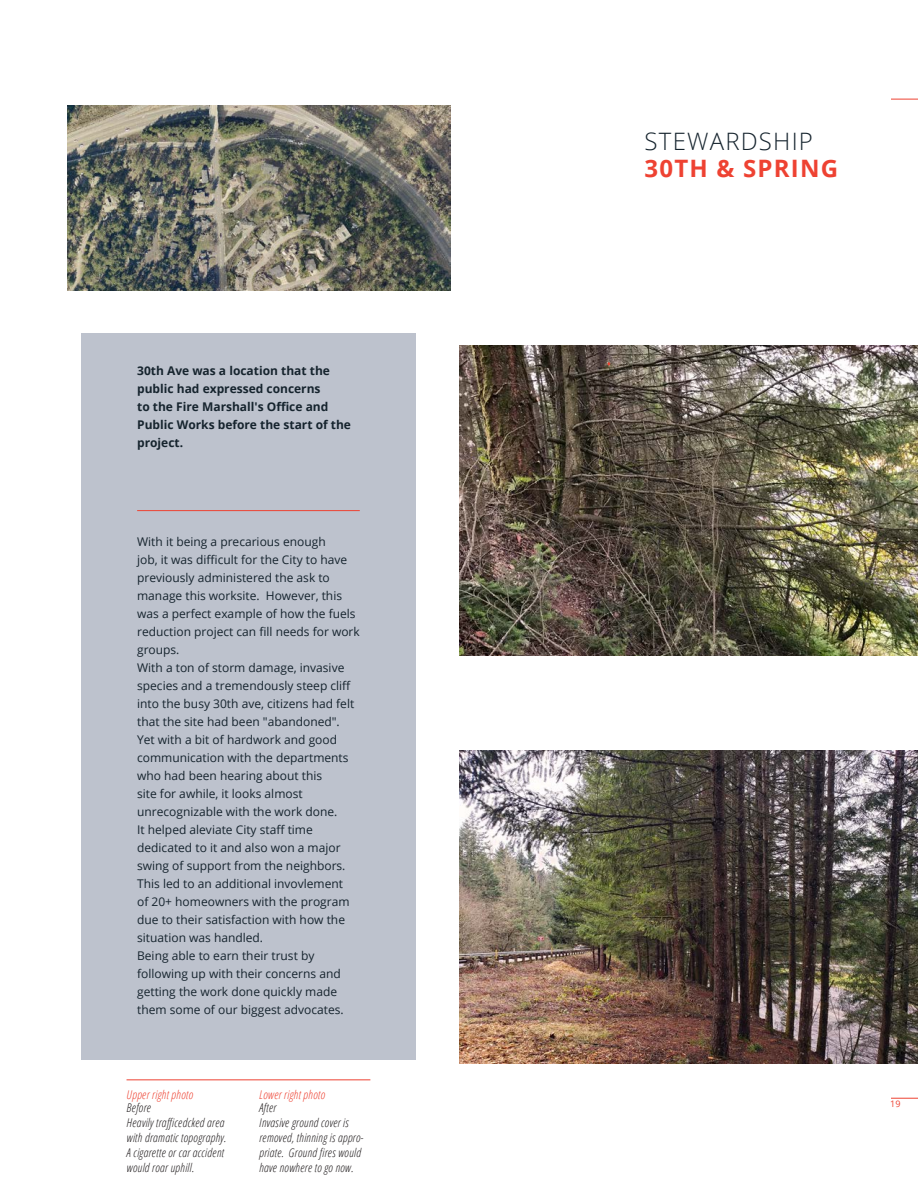
<style>
.page{position:relative;width:918px;height:1188px;background:#fff}
.page>*{position:absolute;margin:0;border:0;box-sizing:border-box;transform-origin:0 0}
.Chapter_Title_-_Alig{font:300 24px "Open Sans";letter-spacing:.05em;color:#16242e}
.Chapter_Title_-_Alig-2{font:700 24px "Open Sans";letter-spacing:.05em;color:#ee4232}
.Body_Text{font:12px/18px "Open Sans";color:#16242e}
.Image_Caption{font:italic 300 condensed 12px/15px "Open Sans";letter-spacing:.02em;color:#231f20}
.Body_Text-2{font:700 12px/18px "Open Sans";color:#16242e}
.Image_Caption-2{font:italic 300 condensed 12px "Open Sans";letter-spacing:.02em;color:#ee4232}
.t1{font:9px "Open Sans";color:#ee4232}
</style>
<div class="page">
<img style="left:68px;top:105px;width:382px;height:186px">
<img style="left:460px;top:346px;width:458px;height:309px">
<img style="left:459px;top:750px;width:459px;height:313px">
<svg style="left:891px;top:99px;width:27px;height:1px"></svg>
<svg style="left:891px;top:1098px;width:27px;height:1px"></svg>
<svg style="left:607px;top:362px;width:3px;height:4px"></svg>
<div style="left:81px;top:333px;width:335px;height:727px;background:#bdc2cd"></div>
<hr style="left:137px;top:510px;width:223px;height:1px;background:#ee4232">
<hr style="left:127px;top:1079px;width:243px;height:1px;background:#ee4232">
<p class="Body_Text-2" style="left:137px;top:361px;width:215px">30th Ave was a location that the public had expressed concerns<br>to the Fire Marshall's Office and<br>Public Works before the start of the project.</p>
<p class="Body_Text" style="left:137px;top:532px;width:224px">With it being a precarious enough<br>job, it was difficult for the City to have previously administered the ask to manage this worksite. However, this was a perfect example of how the fuels reduction project can fill needs for work groups.</p>
<p class="Body_Text" style="left:137px;top:658px;width:219px">With a ton of storm damage, invasive species and a tremendously steep cliff into the busy 30th ave, citizens had felt that the site had been "abandoned".<br>Yet with a bit of hardwork and good communication with the departments who had been hearing about this<br>site for awhile, it looks almost unrecognizable with the work done.<br>It helped aleviate City staff time dedicated to it and also won a major swing of support from the neighbors.<br>This led to an additional invovlement of 20+ homeowners with the program due to their satisfaction with how the situation was handled.</p>
<p class="Body_Text" style="left:137px;top:946px;width:208px">Being able to earn their trust by following up with their concerns and getting the work done quickly made them some of our biggest advocates.</p>
<p class="Image_Caption-2" style="left:127px;top:1087px;width:68px">Upper right photo</p>
<p class="Image_Caption-2" style="left:259px;top:1087px;width:67px">Lower right photo</p>
<p class="Image_Caption" style="left:127px;top:1100px;width:26px">Before</p>
<p class="Image_Caption" style="left:127px;top:1115px;width:101px">Heavily trafficedcked area with dramatic topography.<br>A cigarette or car accident would roar uphill.</p>
<p class="Image_Caption" style="left:259px;top:1100px;width:19px">After</p>
<p class="Image_Caption" style="left:259px;top:1115px;width:106px">Invasive ground cover is removed, thinning is appro&shy;priate. Ground fires would have nowhere to go now.</p>
<p class="Chapter_Title_-_Alig" style="left:645px;top:125px;width:170px">STEWARDSHIP</p>
<p class="Chapter_Title_-_Alig-2" style="left:645px;top:151px;width:195px">30TH &amp; SPRING</p>
<p class="t1" style="left:890px;top:1097px;width:12px">19</p>
</div>
